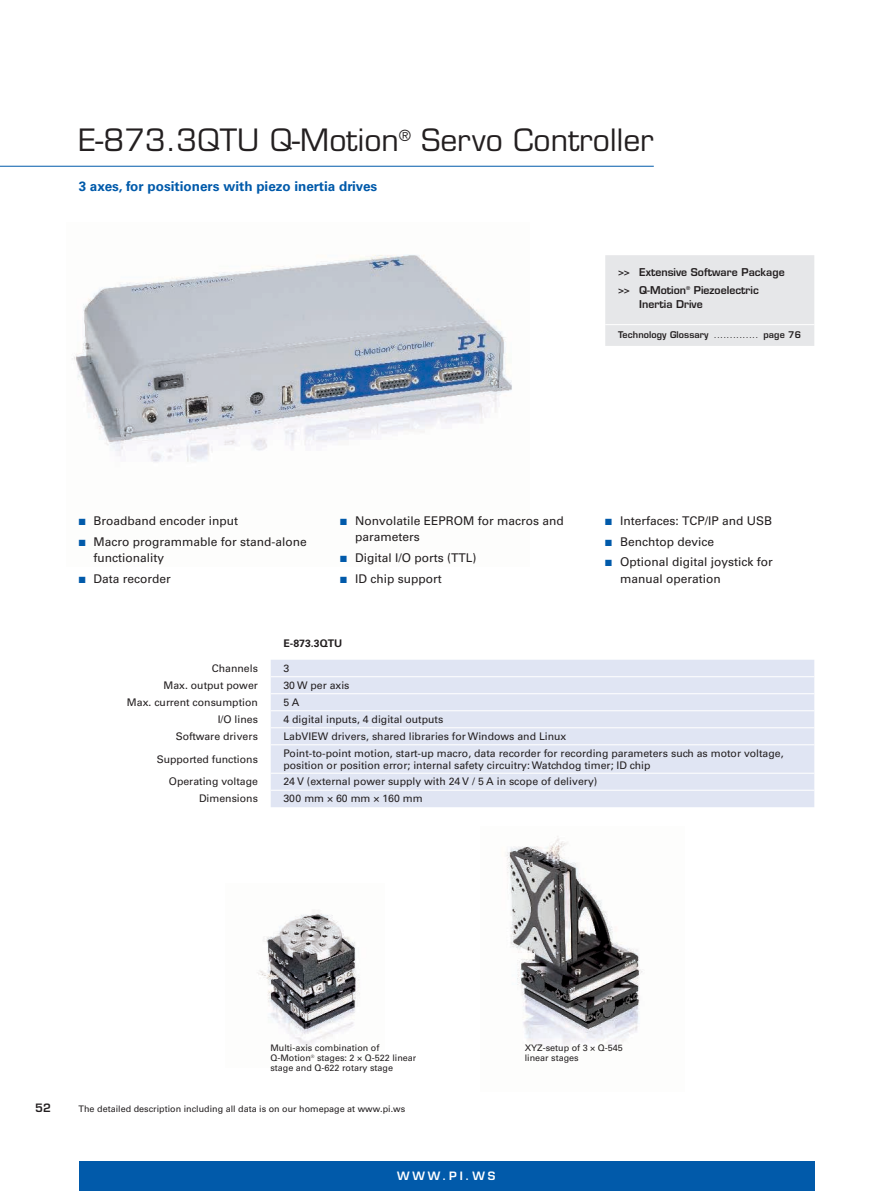
<style>
.page{position:relative;width:893px;height:1191px;background:#fff}
.page>*{position:absolute;margin:0;border:0;box-sizing:border-box;transform-origin:0 0}
.t1{font:30px "Eurostile LT";letter-spacing:.005em;color:#231f20}
.t2{font:700 13.5px "Univers LT";color:#015aaa}
.t3{font:12px/16.5px "Univers LT";color:#231f20}
.t4{font:600 11.25px "Eurostile LT";letter-spacing:.25em;color:#fff}
.t5{font:600 11.25px "Eurostile LT";color:#231f20}
.t6{font:10.5px/12px "Univers LT";color:#231f20}
.t7{font:600 10.5px/17.7px "Eurostile";color:#231f20}
.t8{font:700 10.5px "Univers LT";color:#231f20}
.t9{font:9px/9.8px "Univers LT";color:#231f20}
.t10{font:600 9px "Eurostile LT";letter-spacing:.01em;color:#231f20}
.s1{font-weight:400}
.s2{color:#015aaa}
</style>
<div class="page">
<div style="left:79px;top:1161px;width:735px;height:30px;background:#015aaa"></div>
<img style="left:72px;top:254px;width:440px;height:208px">
<div style="left:271px;top:660px;width:543px;height:16px;background:#e0e5f3"></div>
<div style="left:271px;top:677px;width:543px;height:130px;background:#e0e5f3"></div>
<hr style="left:271px;top:693px;width:543px;height:1px;background:#fff">
<hr style="left:271px;top:710px;width:543px;height:1px;background:#fff">
<hr style="left:271px;top:727px;width:543px;height:1px;background:#fff">
<hr style="left:271px;top:744px;width:543px;height:1px;background:#fff">
<hr style="left:271px;top:773px;width:543px;height:1px;background:#fff">
<hr style="left:271px;top:790px;width:543px;height:1px;background:#fff">
<hr style="left:0;top:166px;width:654px;height:1px;background:#015aaa">
<img style="left:257px;top:913px;width:103px;height:132px">
<img style="left:506px;top:836px;width:137px;height:211px">
<div style="left:605px;top:255px;width:209px;height:91px;background:#e6e7e9"></div>
<hr style="left:605px;top:324px;width:209px;height:1px;background:#fff">
<h1 class="t1" style="left:79px;top:122px;width:577px">E-873.3QTU Q-Motion<sup>®</sup> Servo Controller</h1>
<p class="t2" style="left:79px;top:178px;width:300px">3 axes, for positioners with piezo inertia drives</p>
<p class="t7" style="left:618px;top:264px;width:168px">&gt;&gt; Extensive Software Package &gt;&gt; Q-Motion<sup>®</sup> Piezoelectric</p>
<p class="t7" style="left:639px;top:295px;width:65px">Inertia Drive</p>
<p class="t10" style="left:618px;top:329px;width:184px">Technology Glossary <span class="s1">..............</span> page 76</p>
<p class="t3" style="left:79px;top:512px;width:161px"><span class="s2">■</span> Broadband encoder input</p>
<p class="t3" style="left:94px;top:533px;width:215px;text-indent:-15px"><span class="s2">■</span> Macro programmable for stand-alone functionality</p>
<p class="t3" style="left:79px;top:570px;width:94px"><span class="s2">■</span> Data recorder</p>
<p class="t3" style="left:355px;top:512px;width:210px;text-indent:-15px"><span class="s2">■</span> Nonvolatile EEPROM for macros and parameters</p>
<p class="t3" style="left:340px;top:549px;width:138px"><span class="s2">■</span> Digital I/O ports (TTL)</p>
<p class="t3" style="left:340px;top:570px;width:103px"><span class="s2">■</span> ID chip support</p>
<p class="t8" style="left:283px;top:637px;width:60px">E-873.3QTU</p>
<p class="t3" style="left:605px;top:512px;width:168px"><span class="s2">■</span> Interfaces: TCP/IP and USB</p>
<p class="t3" style="left:605px;top:533px;width:110px"><span class="s2">■</span> Benchtop device</p>
<p class="t3" style="left:620px;top:554px;width:154px;text-indent:-15px"><span class="s2">■</span> Optional digital joystick for manual operation</p>
<p class="t6" style="left:212px;top:662px;width:48px">Channels</p>
<p class="t6" style="left:283px;top:662px;width:7px">3</p>
<p class="t6" style="left:163px;top:679px;width:96px">Max. output power</p>
<p class="t6" style="left:283px;top:679px;width:68px">30 W per axis</p>
<p class="t6" style="left:127px;top:696px;width:132px">Max. current consumption</p>
<p class="t6" style="left:283px;top:696px;width:17px">5 A</p>
<p class="t6" style="left:218px;top:713px;width:42px">I/O lines</p>
<p class="t6" style="left:283px;top:713px;width:161px">4 digital inputs, 4 digital outputs</p>
<p class="t6" style="left:176px;top:730px;width:84px">Software drivers</p>
<p class="t6" style="left:283px;top:730px;width:284px">LabVIEW drivers, shared libraries for Windows and Linux</p>
<p class="t6" style="left:157px;top:753px;width:103px">Supported functions</p>
<p class="t6" style="left:283px;top:747px;width:502px">Point-to-point motion, start-up macro, data recorder for recording parameters such as motor voltage, position or position error; internal safety circuitry: Watchdog timer; ID chip</p>
<p class="t6" style="left:169px;top:775px;width:91px">Operating voltage</p>
<p class="t6" style="left:283px;top:775px;width:315px">24 V (external power supply with 24 V / 5 A in scope of delivery)</p>
<p class="t6" style="left:199px;top:792px;width:60px">Dimensions</p>
<p class="t6" style="left:283px;top:792px;width:141px">300 mm × 60 mm × 160 mm</p>
<p class="t5" style="left:35px;top:1101px;width:17px">52</p>
<p class="t9" style="left:270px;top:1043px;width:147px">Multi-axis combination of<br>Q-Motion<sup>®</sup> stages: 2 × Q-522 linear stage and Q-622 rotary stage</p>
<p class="t9" style="left:525px;top:1043px;width:100px">XYZ-setup of 3 × Q-545 linear stages</p>
<p class="t9" style="left:79px;top:1104px;width:328px">The detailed description including all data is on our homepage at www.pi.ws</p>
<p class="t4" style="left:397px;top:1168px;width:99px">WWW.PI.WS</p>
</div>
